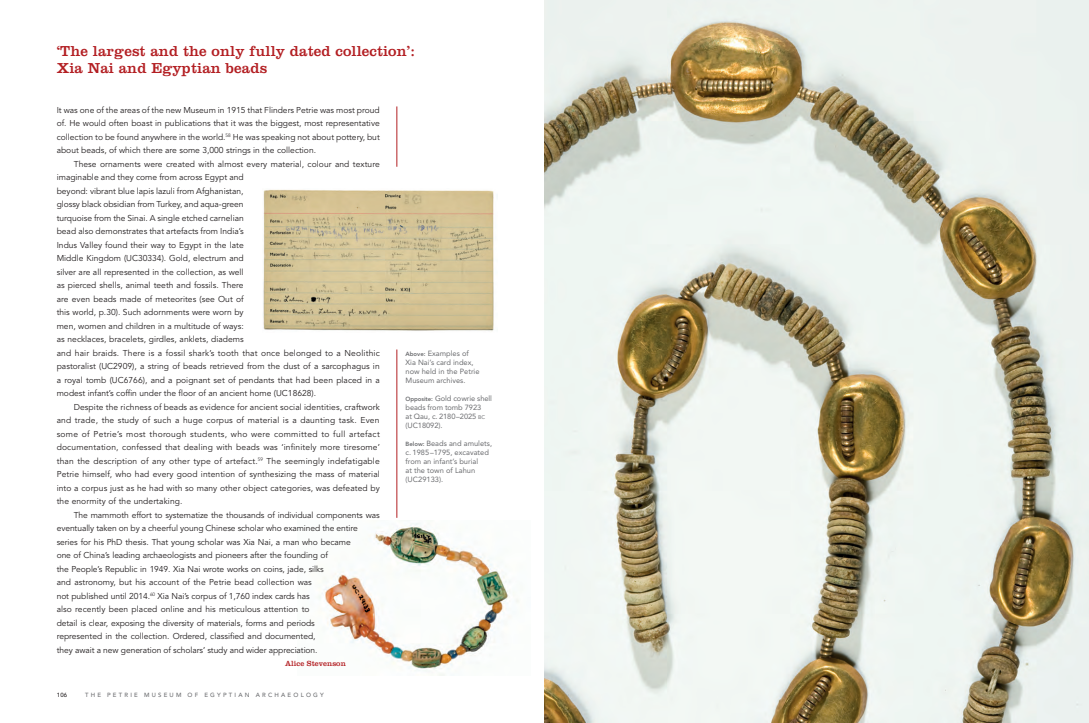
<style>
.page{position:relative;width:1089px;height:723px;background:#fff}
.page>*{position:absolute;margin:0;border:0;box-sizing:border-box;transform-origin:0 0}
.t1{font:15px/17px "Clarendon LT Std";letter-spacing:.01em;color:#b31f23}
.t2{font:8.5px/13.5px "Avenir LT Std";color:#231f20;text-align:justify}
.t3{font:7.8px "Clarendon LT Std";letter-spacing:.01em;color:#b31f23}
.t4{font:7.5px/9px "Avenir LT Std";color:#6c6d70}
.t5{font:500 6px "Avenir LT Std";letter-spacing:.37em;color:#6c6d70}
.t6{font:500 6px "Avenir LT Std";color:#231f20}
.s1{font-weight:800;font-size:6px}
.s2{font-size:5.2px}
</style>
<div class="page">
<img style="left:319px;top:523px;width:200px;height:152px">
<img style="left:544px;top:0;width:544px;height:723px">
<img style="left:263px;top:189px;width:231px;height:143px">
<hr style="left:397px;top:106px;width:1px;height:61px;background:#b31f23">
<hr style="left:397px;top:349px;width:1px;height:169px;background:#b31f23">
<h1 class="t1" style="left:57px;top:42px;width:360px">‘The largest and the only fully dated collection’:<br>Xia Nai and Egyptian beads</h1>
<p class="t2" style="left:57px;top:103px;width:324px">It was one of the areas of the new Museum in 1915 that Flinders Petrie was most proud of. He would often boast in publications that it was the biggest, most representative collection to be found anywhere in the world.<sup>58</sup> He was speaking not about pottery, but about beads, of which there are some 3,000 strings in the collection.</p>
<p class="t2" style="left:57px;top:157px;width:325px;text-align:left;text-indent:17px">These ornaments were created with almost every material, colour and texture imaginable and they come from across Egypt and<br>beyond: vibrant blue lapis lazuli from Afghanistan,<br>glossy black obsidian from Turkey, and aqua-green<br>turquoise from the Sinai. A single etched carnelian<br>bead also demonstrates that artefacts from India’s<br>Indus Valley found their way to Egypt in the late<br>Middle Kingdom (UC30334). Gold, electrum and<br>silver are all represented in the collection, as well<br>as pierced shells, animal teeth and fossils. There<br>are even beads made of meteorites (see Out of<br>this world, p.30). Such adornments were worn by<br>men, women and children in a multitude of ways:<br>as necklaces, bracelets, girdles, anklets, diadems<br>and hair braids. There is a fossil shark’s tooth that once belonged to a Neolithic pastoralist (UC2909), a string of beads retrieved from the dust of a sarcophagus in a royal tomb (UC6766), and a poignant set of pendants that had been placed in a modest infant’s coffin under the floor of an ancient home (UC18628).</p>
<p class="t2" style="left:57px;top:400px;width:325px;text-indent:17px">Despite the richness of beads as evidence for ancient social identities, craftwork and trade, the study of such a huge corpus of material is a daunting task. Even some of Petrie’s most thorough students, who were committed to full artefact documentation, confessed that dealing with beads was ‘infinitely more tiresome’ than the description of any other type of artefact.<sup>59</sup> The seemingly indefatigable Petrie himself, who had every good intention of synthesizing the mass of material into a corpus just as he had with so many other object categories, was defeated by the enormity of the undertaking.</p>
<p class="t2" style="left:57px;top:508px;width:324px;text-align:left;text-indent:17px">The mammoth effort to systematize the thousands of individual components was eventually taken on by a cheerful young Chinese scholar who examined the entire series for his PhD thesis. That young scholar was Xia Nai, a man who became<br>one of China’s leading archaeologists and pioneers after the founding of<br>the People’s Republic in 1949. Xia Nai wrote works on coins, jade, silks<br>and astronomy, but his account of the Petrie bead collection was<br>not published until 2014.<sup>60</sup> Xia Nai’s corpus of 1,760 index cards has<br>also recently been placed online and his meticulous attention to<br>detail is clear, exposing the diversity of materials, forms and periods<br>represented in the collection. Ordered, classified and documented,<br>they await a new generation of scholars’ study and wider appreciation.</p>
<p class="t3" style="left:285px;top:659px;width:62px">Alice Stevenson</p>
<p class="t6" style="left:57px;top:691px;width:12px">106</p>
<p class="t5" style="left:85px;top:691px;width:240px">THE PETRIE MUSEUM OF EGYPTIAN ARCHAEOLOGY</p>
<p class="t4" style="left:405px;top:349px;width:76px"><span class="s1">Above:</span> Examples of<br>Xia Nai’s card index, now held in the Petrie<br>Museum archives.</p>
<p class="t4" style="left:405px;top:394px;width:88px"><span class="s1">Opposite:</span> Gold cowrie shell beads from tomb 7923<br>at Qau, c. 2180–2025 <span class="s2">bc </span>(UC18092).</p>
<p class="t4" style="left:405px;top:439px;width:88px"><span class="s1">Below:</span> Beads and amulets, c. 1985–1795, excavated from an infant’s burial<br>at the town of Lahun (UC29133).</p>
</div>
